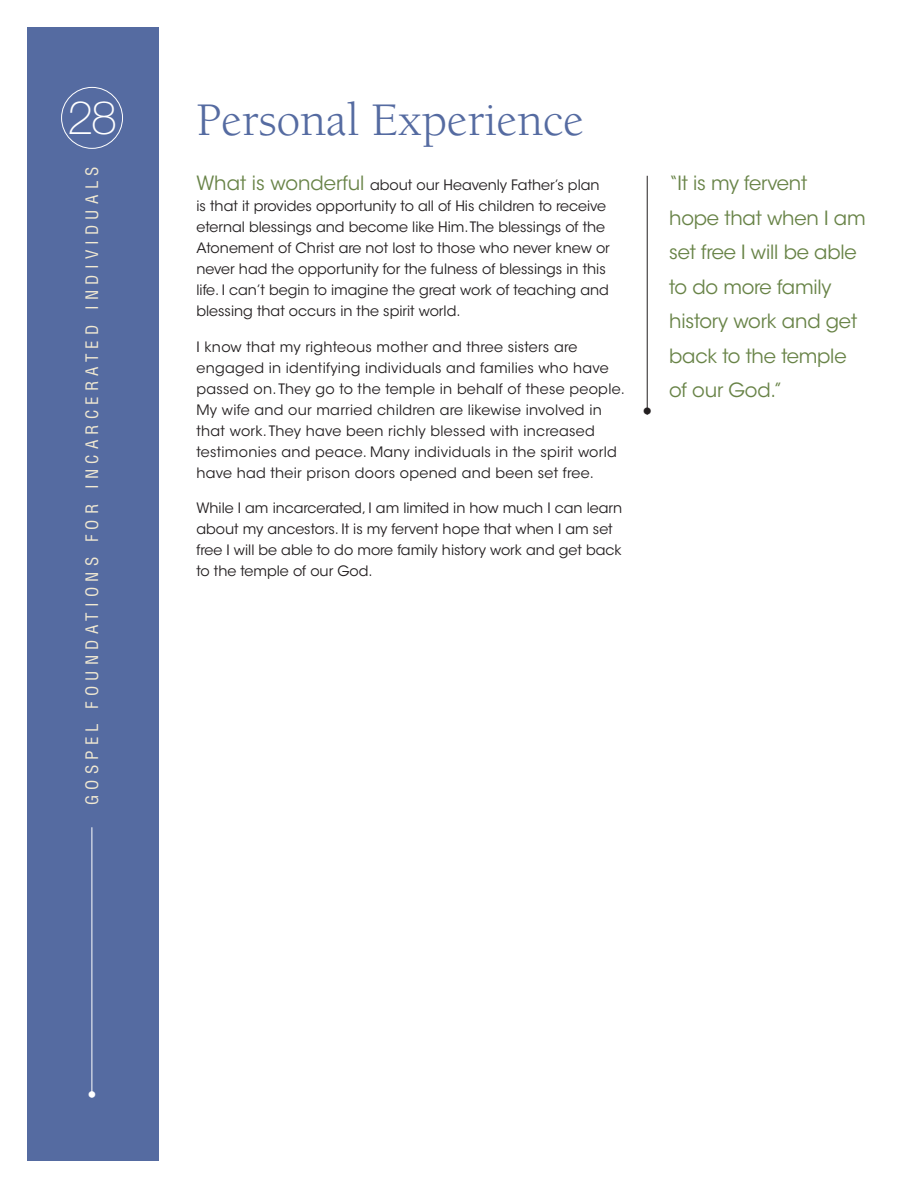
<style>
.page{position:relative;width:918px;height:1188px;background:#fff}
.page>*{position:absolute;margin:0;border:0;box-sizing:border-box;transform-origin:0 0}
.t1{font:48px "Berkeley O Slds Lat";color:#556ba1}
.t2{font:100 46.5px "Helveticalds Lat";color:#fff}
.t3{font:19.5px/34.5px "Avant Gardelds Lat";letter-spacing:-.01em;color:#688347}
.t4{font:300 19.5px "Helveticalds Lat";color:#231f20}
.t5{font:300 18.15px "Helveticalds Lat";color:#fff}
.t6{font:condensed 16.8px "Helveticalds Lat";letter-spacing:.31em;color:#f1e9d2}
.t7{font:14.25px/21px "Avant Gardelds Lat";color:#231f20}
.t8{font:14.25px/21px "Avant Gardelds Lat";letter-spacing:.02em;color:#231f20}
.s1{font-size:19.5px;color:#688347}
</style>
<div class="page">
<div style="left:27px;top:27px;width:131px;height:1134px;background:#556ba1"></div>
<div style="left:61px;top:87px;width:62px;height:62px;border:1px solid #fff;border-radius:50%"></div>
<hr style="left:92px;top:827px;width:1px;height:270px;background:#fff">
<hr style="left:647px;top:176px;width:1px;height:239px;background:#231f20">
<h2 class="t2" style="left:68px;top:81px;width:51px">28</h2>
<p class="t6" style="left:78px;top:805px;width:640px;rotate:-90deg">GOSPEL FOUNDATIONS FOR INCARCERATED INDIVIDUALS</p>
<h1 class="t1" style="left:196px;top:88px;width:389px">Personal Experience</h1>
<p class="t7" style="left:196px;top:174px;width:415px"><span class="s1">What is wonderful</span> about our Heavenly Father’s plan is that it provides opportunity to all of His children to receive eternal blessings and become like Him. The blessings of the Atonement of Christ are not lost to those who never knew or never had the opportunity for the fulness of blessings in this life. I can’t begin to imagine the great work of teaching and blessing that occurs in the spirit world.</p>
<p class="t8" style="left:196px;top:336px;width:430px">I know that my righteous mother and three sisters are engaged in identifying individuals and families who have passed on. They go to the temple in behalf of these people.<br>My wife and our married children are likewise involved in that work. They have been richly blessed with increased testimonies and peace. Many individuals in the spirit world have had their prison doors opened and been set free.</p>
<p class="t7" style="left:196px;top:497px;width:427px">While I am incarcerated, I am limited in how much I can learn about my ancestors. It is my fervent hope that when I am set free I will be able to do more family history work and get back to the temple of our God.</p>
<h3 class="t4" style="left:642px;top:396px;width:11px">•</h3>
<h3 class="t3" style="left:669px;top:165px;width:198px">“It is my fervent<br>hope that when I am set free I will be able to do more family history work and get back to the temple of our God.”</h3>
<p class="t5" style="left:87px;top:1080px;width:11px">•</p>
</div>
